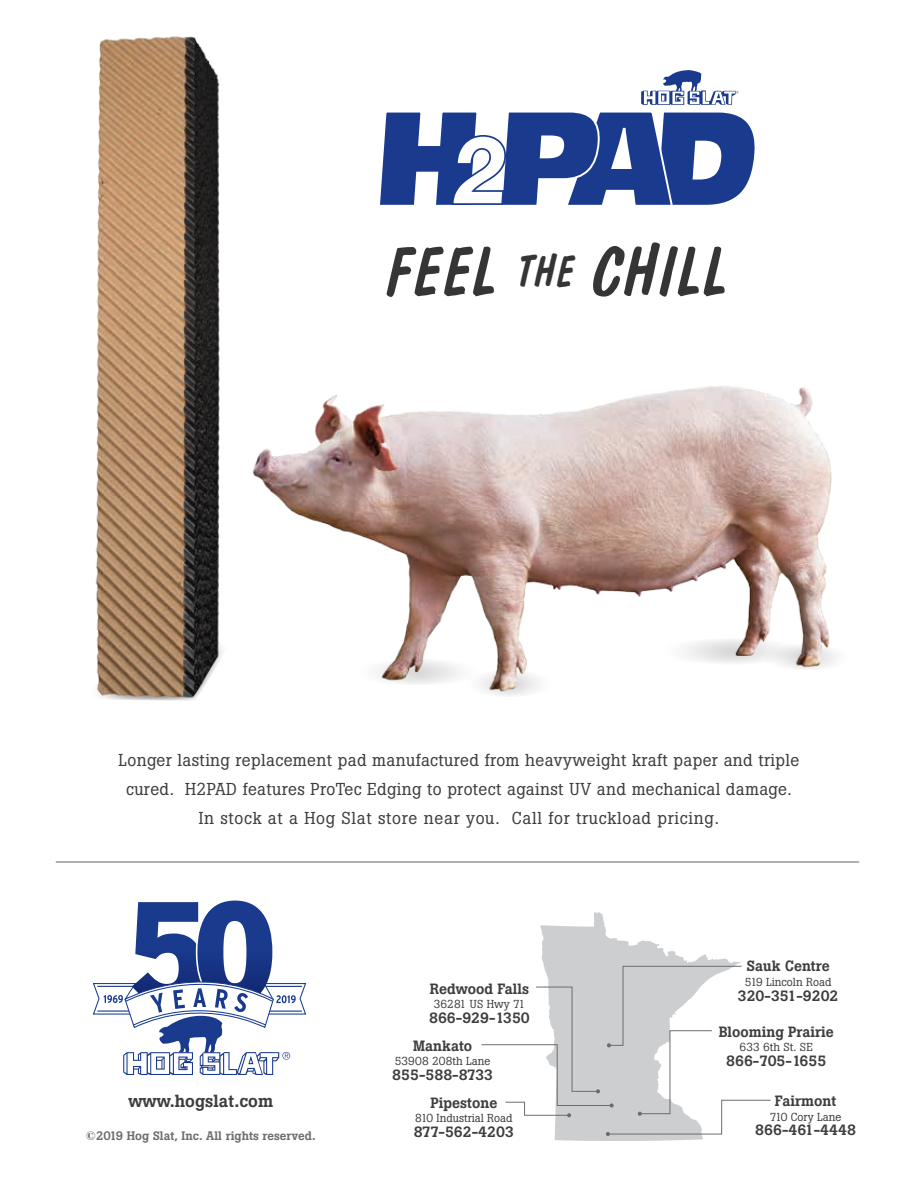
<style>
.page{position:relative;width:918px;height:1188px;background:#fff}
.page>*{position:absolute;margin:0;border:0;box-sizing:border-box;transform-origin:0 0}
.t1{font:69.15px "Dom Diagonal BT";letter-spacing:.02em;color:#363536}
.t2{font:500 17.4px "Boton";color:#3e3e3f}
.t3{font:17.1px/29.1px "Boton";letter-spacing:.02em;color:#3e3e3f;text-align:center}
.t4{font:500 14.7px/27.5px "Boton";color:#3e3e3f}
.t5{font:500 12.15px "Boton";color:#6c6d70}
.t6{font:11.55px "Boton";color:#3e3e3f}
.s1{font-size:43.65px}
</style>
<div class="page">
<svg style="left:540px;top:912px;width:201px;height:229px"></svg>
<svg style="left:481px;top:965px;width:290px;height:171px"></svg>
<img style="left:95px;top:36px;width:127px;height:665px">
<svg style="left:380px;top:70px;width:375px;height:135px"></svg>
<img style="left:252px;top:386px;width:584px;height:310px">
<hr style="left:56px;top:861px;width:803px;height:2px;background:#727477">
<svg style="left:93px;top:901px;width:214px;height:174px"></svg>
<h1 class="t1" style="left:388px;top:229px;width:343px">FEEL <span class="s1">THE</span> CHILL</h1>
<p class="t3" style="left:119px;top:745px;width:682px">Longer lasting replacement pad manufactured from heavyweight kraft paper and triple cured. H2PAD features ProTec Edging to protect against UV and mechanical damage.<br>In stock at a Hog Slat store near you. Call for truckload pricing.</p>
<p class="t2" style="left:129px;top:1090px;width:146px">www.hogslat.com</p>
<p class="t5" style="left:86px;top:1128px;width:232px">©2019 Hog Slat, Inc. All rights reserved.</p>
<p class="t4" style="left:430px;top:975px;width:101px">Redwood Falls</p>
<p class="t6" style="left:434px;top:997px;width:93px">36281 US Hwy 71</p>
<p class="t4" style="left:413px;top:1004px;width:118px;text-indent:16px">866-929-1350<br>Mankato</p>
<p class="t6" style="left:395px;top:1054px;width:97px">53908 208th Lane</p>
<p class="t4" style="left:392px;top:1061px;width:107px;text-align:right">855-588-8733<br>Pipestone</p>
<p class="t6" style="left:415px;top:1111px;width:99px">810 Industrial Road</p>
<p class="t4" style="left:414px;top:1118px;width:102px">877-562-4203</p>
<p class="t4" style="left:747px;top:952px;width:85px">Sauk Centre</p>
<p class="t6" style="left:745px;top:975px;width:88px">519 Lincoln Road</p>
<p class="t4" style="left:738px;top:982px;width:102px">320-351-9202</p>
<p class="t4" style="left:719px;top:1018px;width:117px">Blooming Prairie</p>
<p class="t6" style="left:740px;top:1040px;width:75px">633 6th St. SE</p>
<p class="t4" style="left:726px;top:1047px;width:102px">866-705-1655</p>
<p class="t4" style="left:775px;top:1087px;width:63px">Fairmont</p>
<p class="t6" style="left:770px;top:1110px;width:73px">710 Cory Lane</p>
<p class="t4" style="left:755px;top:1117px;width:102px">866-461-4448</p>
</div>
